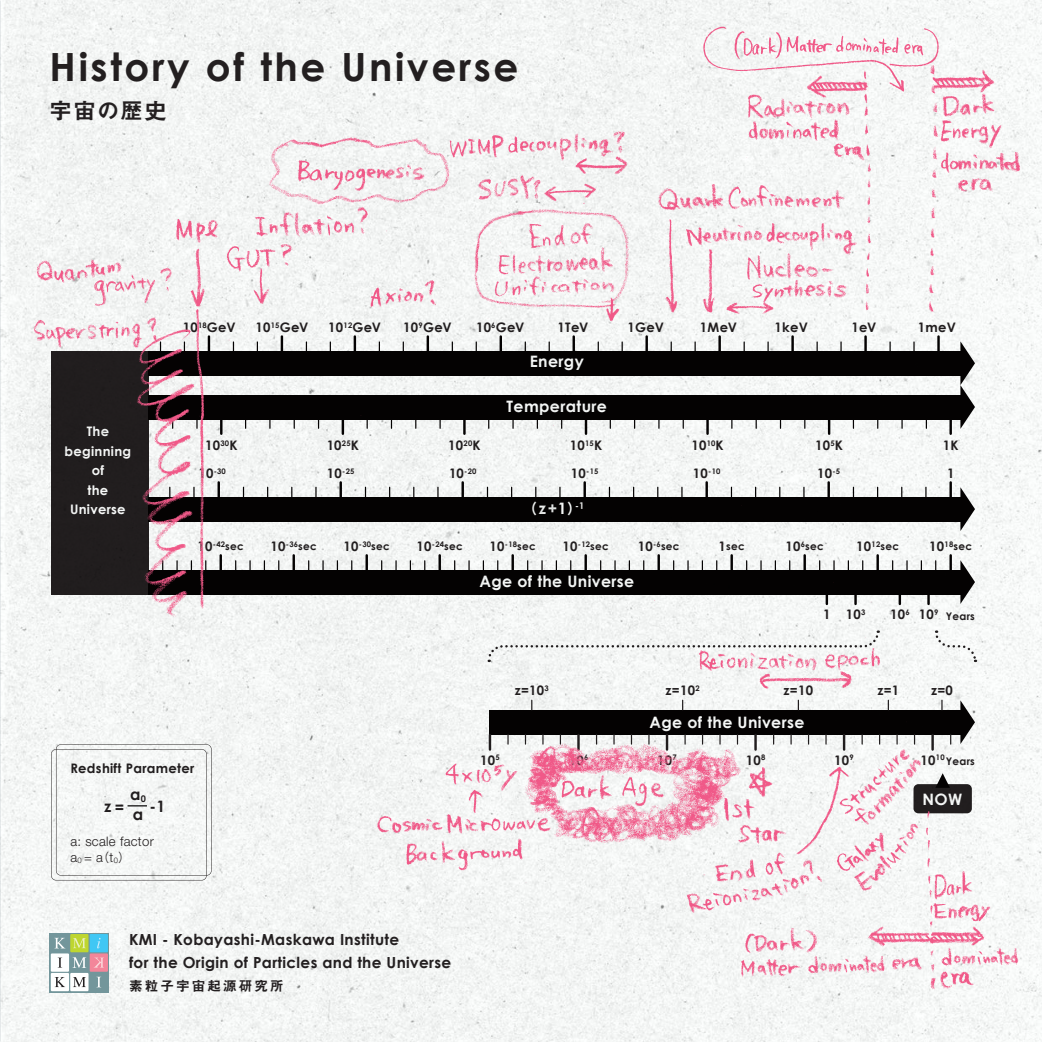
<style>
.page{position:relative;width:1042px;height:1042px;background:#fff}
.page>*{position:absolute;margin:0;border:0;box-sizing:border-box;transform-origin:0 0}
.t1{font:700 38.85px "Century Gothic";letter-spacing:.065em;color:#231f20}
.t2{font:22.4px "Midashi Go Pro MB31";letter-spacing:.06em;color:#231f20}
.t3{font:700 15.75px "Century Gothic";letter-spacing:.025em;color:#fff}
.t4{font:700 15.75px/19.4px "Century Gothic";color:#231f20}
.t5{font:700 15.22px/22.9px "Century Gothic";letter-spacing:.02em;color:#231f20}
.t6{font:13.65px "Midashi Go Pro MB31";letter-spacing:.15em;color:#231f20}
.t7{font:700 13.12px "Century Gothic";letter-spacing:.025em;color:#231f20}
.t8{font:700 13.12px/19.4px "Century Gothic";letter-spacing:.025em;color:#fff;text-align:center}
.t9{font:300 13.12px/15.8px "Helvetica Neue LT Std";letter-spacing:.025em;color:#231f20}
.t10{font:700 10.5px "Century Gothic";letter-spacing:.025em;color:#231f20}
.t11{font:700 7.7px "Century Gothic";letter-spacing:.025em;color:#231f20}
.s1{font-size:13.12px}
.s2{font-family:"Midashi Go Pro MB31";font-weight:400;font-size:14.53px}
.s3{font-size:10.5px}
.s4{font-size:9.1px}
.s5{font-family:"Gothic BBB Pro";font-weight:500;font-size:12.08px}
</style>
<div class="page">
<img style="left:0;top:0;width:1042px;height:1042px">
<img style="left:21px;top:61px;width:1008px;height:936px">
<img style="left:697px;top:25px;width:245px;height:69px">
<h1 class="t1" style="left:50px;top:42px;width:470px">History of the Universe</h1>
<h2 class="t2" style="left:50px;top:92px;width:119px">宇宙の歴史</h2>
<p class="t8" style="left:64px;top:421px;width:68px">The beginning of<br>the<br>Universe</p>
<p class="t7" style="left:183px;top:318px;width:54px">10<sup>18</sup>GeV</p>
<p class="t7" style="left:205px;top:436px;width:34px">10<sup>30</sup>K</p>
<p class="t11" style="left:198px;top:466px;width:29px"><span class="s1">10</span>-30</p>
<p class="t7" style="left:255px;top:318px;width:54px">10<sup>15</sup>GeV</p>
<p class="t7" style="left:328px;top:318px;width:54px">10<sup>12</sup>GeV</p>
<p class="t7" style="left:403px;top:318px;width:50px">10<sup>9</sup>GeV</p>
<p class="t7" style="left:476px;top:318px;width:50px">10<sup>6</sup>GeV</p>
<p class="t7" style="left:557px;top:318px;width:32px">1TeV</p>
<p class="t7" style="left:627px;top:318px;width:38px">1GeV</p>
<p class="t7" style="left:700px;top:318px;width:39px">1MeV</p>
<p class="t7" style="left:774px;top:318px;width:35px">1keV</p>
<p class="t7" style="left:851px;top:318px;width:26px">1eV</p>
<p class="t7" style="left:917px;top:318px;width:40px">1meV</p>
<p class="t3" style="left:530px;top:351px;width:56px">Energy</p>
<p class="t3" style="left:507px;top:396px;width:102px">Temperature</p>
<p class="t7" style="left:327px;top:436px;width:34px">10<sup>25</sup>K</p>
<p class="t7" style="left:448px;top:436px;width:34px">10<sup>20</sup>K</p>
<p class="t7" style="left:570px;top:436px;width:34px">10<sup>15</sup>K</p>
<p class="t7" style="left:691px;top:436px;width:34px">10<sup>10</sup>K</p>
<p class="t7" style="left:815px;top:436px;width:29px">10<sup>5</sup>K</p>
<p class="t7" style="left:943px;top:436px;width:17px">1K</p>
<p class="t11" style="left:327px;top:466px;width:29px"><span class="s1">10</span>-25</p>
<p class="t11" style="left:449px;top:466px;width:29px"><span class="s1">10</span>-20</p>
<p class="t11" style="left:571px;top:466px;width:29px"><span class="s1">10</span>-15</p>
<p class="t11" style="left:693px;top:466px;width:29px"><span class="s1">10</span>-10</p>
<p class="t7" style="left:817px;top:464px;width:24px">10<sup>-5</sup></p>
<p class="t3" style="left:522px;top:498px;width:63px"><span class="s2">（</span>z+1<span class="s2">）</span><sup>-1</sup></p>
<p class="t7" style="left:947px;top:464px;width:9px">1</p>
<p class="t11" style="left:198px;top:539px;width:48px"><span class="s1">10</span>-42<span class="s3">sec</span></p>
<p class="t11" style="left:271px;top:539px;width:48px"><span class="s1">10</span>-36<span class="s3">sec</span></p>
<p class="t11" style="left:344px;top:539px;width:48px"><span class="s1">10</span>-30<span class="s3">sec</span></p>
<p class="t11" style="left:417px;top:539px;width:48px"><span class="s1">10</span>-24<span class="s3">sec</span></p>
<p class="t11" style="left:490px;top:539px;width:48px"><span class="s1">10</span>-18<span class="s3">sec</span></p>
<p class="t11" style="left:562px;top:539px;width:48px"><span class="s1">10</span>-12<span class="s3">sec</span></p>
<p class="t10" style="left:638px;top:539px;width:43px"><span class="s1">10</span><sup>-6</sup>sec</p>
<p class="t10" style="left:718px;top:539px;width:28px"><span class="s1">1</span>sec</p>
<p class="t10" style="left:785px;top:539px;width:40px"><span class="s1">10</span><sup>6</sup>sec</p>
<p class="t10" style="left:856px;top:539px;width:44px"><span class="s1">10</span><sup>12</sup>sec</p>
<p class="t10" style="left:929px;top:539px;width:44px"><span class="s1">10</span><sup>18</sup>sec</p>
<p class="t3" style="left:479px;top:571px;width:156px">Age of the Universe</p>
<p class="t7" style="left:823px;top:606px;width:44px">1 10<sup>3</sup></p>
<p class="t7" style="left:890px;top:606px;width:50px">10<sup>6</sup> 10<sup>9</sup></p>
<p class="t10" style="left:946px;top:609px;width:31px">Years</p>
<p class="t7" style="left:515px;top:682px;width:36px">z=10<sup>3</sup></p>
<p class="t7" style="left:665px;top:682px;width:36px">z=10<sup>2</sup></p>
<p class="t7" style="left:783px;top:682px;width:31px">z=10</p>
<p class="t7" style="left:877px;top:682px;width:23px">z=1</p>
<p class="t3" style="left:649px;top:712px;width:156px">Age of the Universe</p>
<p class="t7" style="left:931px;top:682px;width:23px">z=0</p>
<p class="t7" style="left:70px;top:760px;width:126px">Redshift Parameter</p>
<p class="t4" style="left:130px;top:784px;width:17px">a<span class="s4">0 </span>a</p>
<p class="t4" style="left:104px;top:797px;width:22px">z=</p>
<p class="t4" style="left:149px;top:796px;width:17px">-1</p>
<p class="t9" style="left:70px;top:833px;width:85px">a: scale factor a<sub>0</sub> = a<span class="s5">（</span>t<sub>0</sub><span class="s5">）</span></p>
<p class="t5" style="left:129px;top:928px;width:324px">KMI - Kobayashi-Maskawa Institute<br>for the Origin of Particles and the Universe</p>
<p class="t6" style="left:129px;top:974px;width:156px">素粒子宇宙起源研究所</p>
<p class="t7" style="left:480px;top:751px;width:21px">10<sup>5</sup></p>
<p class="t7" style="left:569px;top:751px;width:21px">10<sup>6</sup></p>
<p class="t7" style="left:657px;top:751px;width:21px">10<sup>7</sup></p>
<p class="t7" style="left:746px;top:751px;width:21px">10<sup>8</sup></p>
<p class="t7" style="left:834px;top:751px;width:21px">10<sup>9</sup></p>
<p class="t7" style="left:920px;top:751px;width:26px">10<sup>10</sup></p>
<p class="t10" style="left:946px;top:754px;width:31px">Years</p>
<p class="t3" style="left:922px;top:789px;width:41px">NOW</p>
</div>
